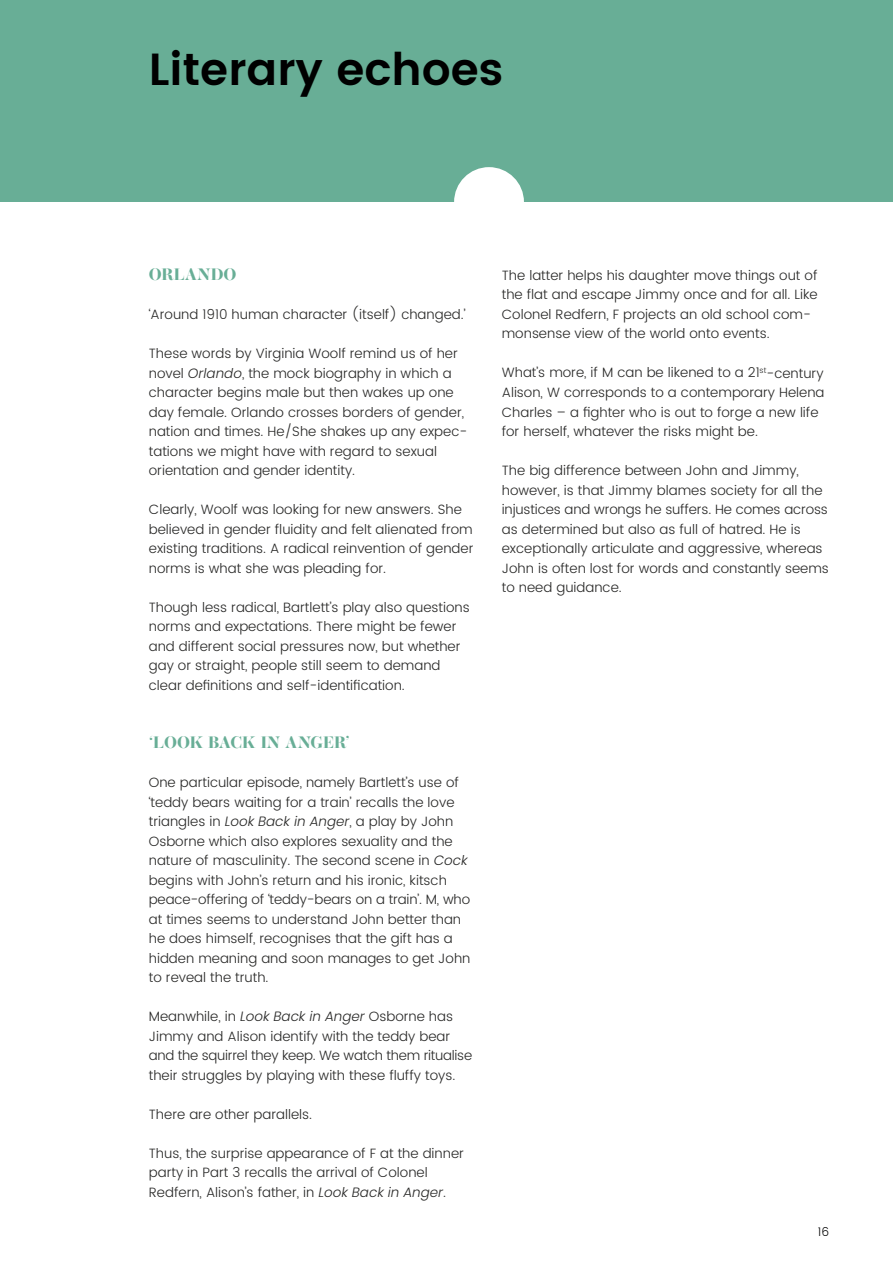
<style>
.page{position:relative;width:893px;height:1263px;background:#fff}
.page>*{position:absolute;margin:0;border:0;box-sizing:border-box;transform-origin:0 0}
.t1{font:600 45px "Poppins";color:#000}
.t2{font:700 16.5px "Operetta 18";color:#68ae96}
.t3{font:300 13.5px/19.5px "Poppins";color:#282827}
.t4{font:300 12px "Poppins";color:#000}
.s1{font-style:italic}
</style>
<div class="page">
<div style="left:0;top:0;width:893px;height:202px;background:#68ae96"></div>
<div style="left:454px;top:167px;width:70px;height:70px;background:#fff;border-radius:50%"></div>
<h1 class="t1" style="left:149px;top:36px;width:356px">Literary echoes</h1>
<p class="t2" style="left:149px;top:265px;width:89px">ORLANDO</p>
<p class="t3" style="left:149px;top:305px;width:318px">‘Around 1910 human character (itself) changed.’</p>
<p class="t3" style="left:149px;top:344px;width:320px">These words by Virginia Woolf remind us of her novel <span class="s1">Orlando</span>, the mock biography in which a character begins male but then wakes up one day female. Orlando crosses borders of gender, nation and times. He/She shakes up any expec&shy;tations we might have with regard to sexual orientation and gender identity.</p>
<p class="t3" style="left:149px;top:500px;width:326px">Clearly, Woolf was looking for new answers. She believed in gender fluidity and felt alienated from existing traditions. A radical reinvention of gender norms is what she was pleading for.</p>
<p class="t3" style="left:149px;top:598px;width:322px">Though less radical, Bartlett’s play also questions norms and expectations. There might be fewer and different social pressures now, but whether gay or straight, people still seem to demand clear definitions and self-identification.</p>
<p class="t2" style="left:149px;top:733px;width:203px">‘LOOK BACK IN ANGER’</p>
<p class="t3" style="left:149px;top:773px;width:323px">One particular episode, namely Bartlett’s use of ‘teddy bears waiting for a train’ recalls the love triangles in <span class="s1">Look Back in Anger</span>, a play by John Osborne which also explores sexuality and the nature of masculinity. The second scene in <span class="s1">Cock </span>begins with John’s return and his ironic, kitsch peace-offering of ‘teddy-bears on a train’. M, who at times seems to understand John better than he does himself, recognises that the gift has a hidden meaning and soon manages to get John to reveal the truth.</p>
<p class="t3" style="left:149px;top:1007px;width:325px">Meanwhile, in <span class="s1">Look Back in Anger</span> Osborne has Jimmy and Alison identify with the teddy bear and the squirrel they keep. We watch them ritualise their struggles by playing with these fluffy toys.</p>
<p class="t3" style="left:149px;top:1104px;width:165px">There are other parallels.</p>
<p class="t3" style="left:149px;top:1143px;width:317px">Thus, the surprise appearance of F at the dinner party in Part 3 recalls the arrival of Colonel<br>Redfern, Alison’s father, in <span class="s1">Look Back in Anger</span>.</p>
<p class="t3" style="left:502px;top:266px;width:317px">The latter helps his daughter move things out of the flat and escape Jimmy once and for all. Like Colonel Redfern, F projects an old school com&shy;monsense view of the world onto events.</p>
<p class="t3" style="left:502px;top:363px;width:324px">What’s more, if M can be likened to a 21<sup>st</sup>-century Alison, W corresponds to a contemporary Helena Charles – a fighter who is out to forge a new life for herself, whatever the risks might be.</p>
<p class="t3" style="left:502px;top:461px;width:329px">The big difference between John and Jimmy, however, is that Jimmy blames society for all the injustices and wrongs he suffers. He comes across as determined but also as full of hatred. He is exceptionally articulate and aggressive, whereas John is often lost for words and constantly seems to need guidance.</p>
<p class="t4" style="left:818px;top:1223px;width:13px">16</p>
</div>
